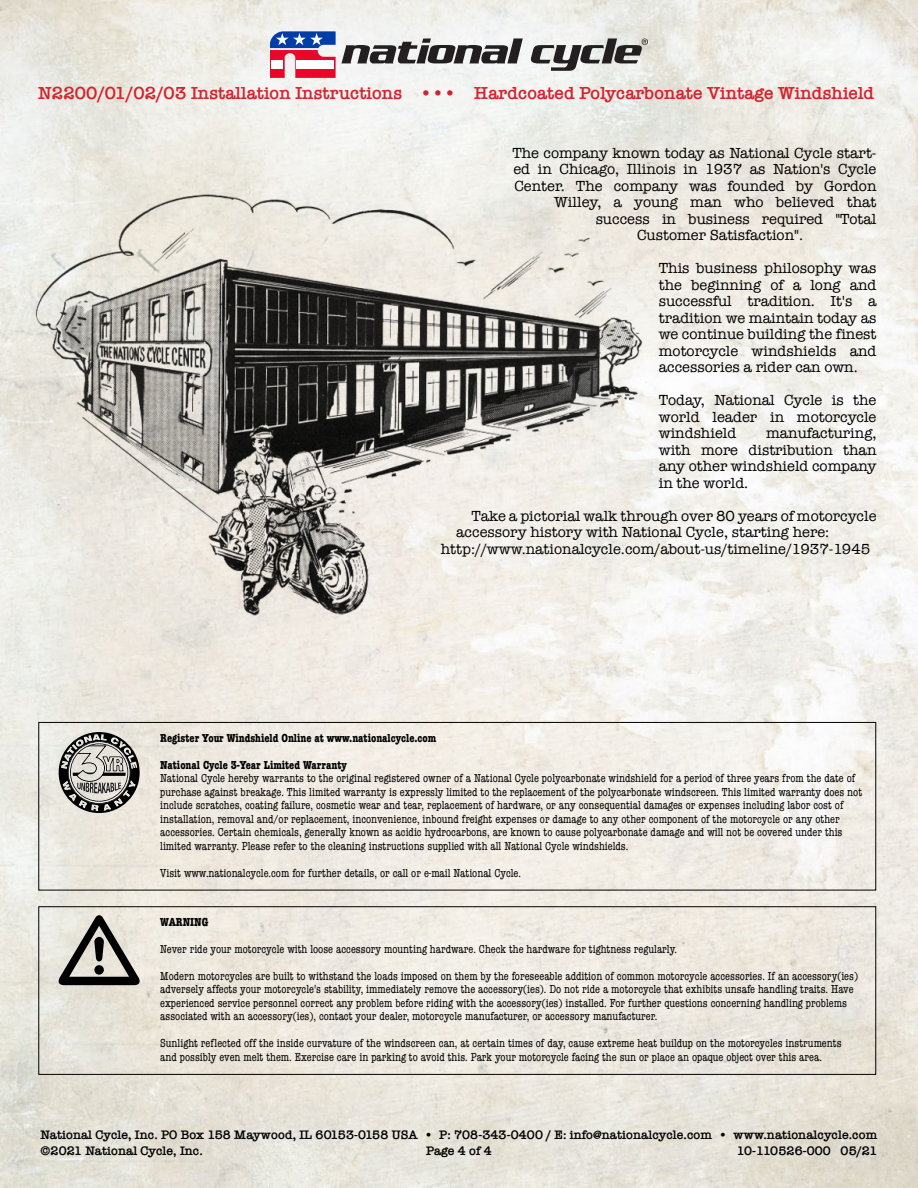
<style>
.page{position:relative;width:918px;height:1188px;background:#fff}
.page>*{position:absolute;margin:0;border:0;box-sizing:border-box;transform-origin:0 0}
.t1{font:600 18px "American Typewriter";color:#d5232e}
.t2{font:15px/16.5px "American Typewriter";color:#000;text-align:justify}
.t3{font:600 12.75px/16.2px "American Typewriter";color:#000}
.t4{font:condensed 12px/13.5px "American Typewriter";color:#000}
.t5{font:700 condensed 12px "American Typewriter";color:#000}
</style>
<div class="page">
<img style="left:0;top:0;width:918px;height:1188px">
<svg style="left:270px;top:31px;width:253px;height:47px"></svg>
<svg style="left:530px;top:38px;width:118px;height:33px"></svg>
<img style="left:2px;top:137px;width:661px;height:536px">
<svg style="left:59px;top:732px;width:81px;height:81px"></svg>
<svg style="left:61px;top:734px;width:76px;height:77px;background:#94928d"></svg>
<div style="left:38px;top:722px;width:838px;height:168px;border:1px solid #000"></div>
<div style="left:38px;top:906px;width:838px;height:169px;border:1px solid #000"></div>
<svg style="left:59px;top:915px;width:81px;height:70px;background:#9a9891"></svg>
<h1 class="t1" style="left:38px;top:87px;width:838px">N2200/01/02/03 Installation Instructions ïïï Hardcoated Polycarbonate Vintage Windshield</h1>
<p class="t2" style="left:512px;top:146px;width:366px">The company known today as National Cycle start-</p>
<p class="t2" style="left:513px;top:162px;width:365px">ed in Chicago, Illinois in 1937 as Nation's Cycle</p>
<p class="t2" style="left:514px;top:179px;width:364px">Center. The company was founded by Gordon</p>
<p class="t2" style="left:554px;top:195px;width:324px">Willey, a young man who believed that</p>
<p class="t2" style="left:596px;top:212px;width:282px">success in business required "Total</p>
<p class="t2" style="left:637px;top:228px;width:167px">Customer Satisfaction".</p>
<p class="t2" style="left:659px;top:261px;width:219px">This business philosophy was the beginning of a long and successful tradition. It's a tradition we maintain today as we continue building the finest motorcycle windshields and accessories a rider can own.</p>
<p class="t2" style="left:659px;top:393px;width:219px">Today, National Cycle is the world leader in motorcycle windshield</p>
<p class="t2" style="left:659px;top:426px;width:219px;text-indent:107px">manufacturing, with more distribution than any other windshield company in the world.</p>
<p class="t2" style="left:472px;top:509px;width:407px">Take a pictorial walk through over 80 years of motorcycle</p>
<p class="t2" style="left:456px;top:525px;width:375px">accessory history with National Cycle, starting here:</p>
<p class="t2" style="left:441px;top:542px;width:431px">http://www.nationalcycle.com/about-us/timeline/1937-1945</p>
<p class="t5" style="left:160px;top:733px;width:278px">Register Your Windshield Online at www.nationalcycle.com</p>
<p class="t5" style="left:160px;top:760px;width:188px">National Cycle 3-Year Limited Warranty</p>
<p class="t4" style="left:160px;top:772px;width:703px">National Cycle hereby warrants to the original registered owner of a National Cycle polycarbonate windshield for a period of three years from the date of purchase against breakage. This limited warranty is expressly limited to the replacement of the polycarbonate windscreen. This limited warranty does not include scratches, coating failure, cosmetic wear and tear, replacement of hardware, or any consequential damages or expenses including labor cost of installation, removal and/or replacement, inconvenience, inbound freight expenses or damage to any other component of the motorcycle or any other accessories. Certain chemicals, generally known as acidic hydrocarbons, are known to cause polycarbonate damage and will not be covered under this limited warranty. Please refer to the cleaning instructions supplied with all National Cycle windshields.</p>
<p class="t4" style="left:160px;top:867px;width:362px">Visit www.nationalcycle.com for further details, or call or e-mail National Cycle.</p>
<p class="t5" style="left:160px;top:917px;width:50px">WARNING</p>
<p class="t4" style="left:160px;top:943px;width:518px">Never ride your motorcycle with loose accessory mounting hardware. Check the hardware for tightness regularly.</p>
<p class="t4" style="left:160px;top:970px;width:699px">Modern motorcycles are built to withstand the loads imposed on them by the foreseeable addition of common motorcycle accessories. If an accessory(ies) adversely affects your motorcycle's stability, immediately remove the accessory(ies). Do not ride a motorcycle that exhibits unsafe handling traits. Have experienced service personnel correct any problem before riding with the accessory(ies) installed. For further questions concerning handling problems associated with an accessory(ies), contact your dealer, motorcycle manufacturer, or accessory manufacturer.</p>
<p class="t4" style="left:160px;top:1038px;width:683px">Sunlight reflected off the inside curvature of the windscreen can, at certain times of day, cause extreme heat buildup on the motorcycles instruments and possibly even melt them. Exercise care in parking to avoid this. Park your motorcycle facing the sun or place an opaque object over this area.</p>
<p class="t3" style="left:40px;top:1128px;width:839px">National Cycle, Inc. PO Box 158 Maywood, IL 60153-0158 USA ï P: 708-343-0400 / E: info@nationalcycle.com ï www.nationalcycle.com ©2021 National Cycle, Inc.</p>
<p class="t3" style="left:426px;top:1144px;width:67px">Page 4 of 4</p>
<p class="t3" style="left:737px;top:1144px;width:142px">10-110526-000 05/21</p>
</div>
